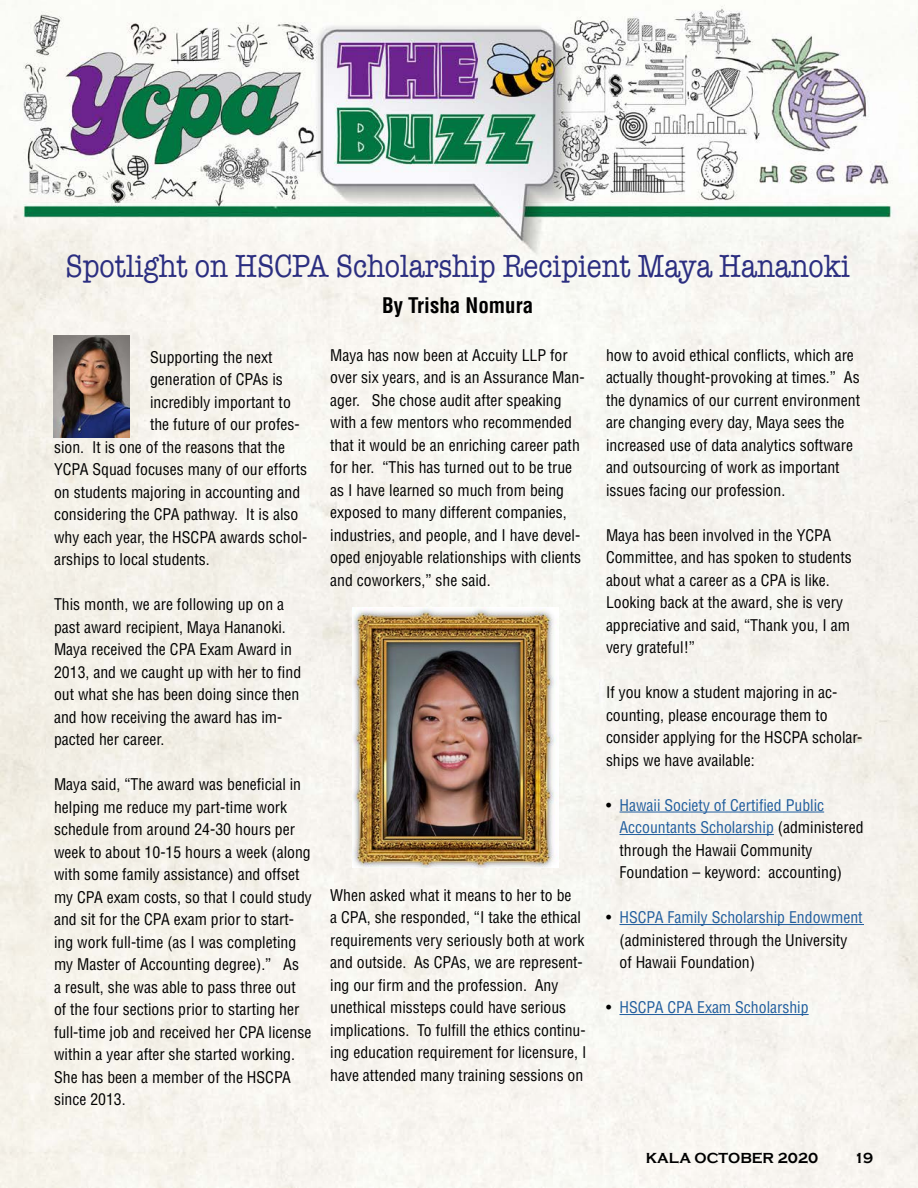
<style>
.page{position:relative;width:918px;height:1188px;background:#fff}
.page>*{position:absolute;margin:0;border:0;box-sizing:border-box;transform-origin:0 0}
.t1{font:33px "American Typewriter";color:#2b2e80;scale:.85 1}
.t2{font:700 condensed 21px "Helvetica";color:#000}
.t3{font:condensed 15.75px/22.5px "Helvetica";color:#000}
.t4{font:condensed 15.75px "Helvetica";color:#215e9e}
.t5{font:700 15px "Copperplate Gothic";color:#000;scale:.95 1}
.s1{color:#000}
</style>
<div class="page">
<img style="left:0;top:0;width:918px;height:1188px">
<hr style="left:620px;top:812px;width:204px;height:1px;background:#215e9e">
<hr style="left:620px;top:834px;width:154px;height:1px;background:#215e9e">
<hr style="left:620px;top:924px;width:244px;height:1px;background:#215e9e">
<hr style="left:620px;top:1014px;width:189px;height:1px;background:#215e9e">
<img style="left:54px;top:335px;width:76px;height:102px">
<img style="left:352px;top:607px;width:207px;height:261px">
<p class="t1" style="left:65px;top:241px;width:925px">Spotlight on HSCPA Scholarship Recipient Maya Hananoki</p>
<p class="t2" style="left:382px;top:293px;width:153px">By Trisha Nomura</p>
<p class="t3" style="left:150px;top:346px;width:124px">Supporting the next</p>
<p class="t3" style="left:150px;top:368px;width:134px">generation of CPAs is</p>
<p class="t3" style="left:150px;top:391px;width:142px">incredibly important to</p>
<p class="t3" style="left:54px;top:413px;width:255px;text-indent:96px">the future of our profes&shy;sion. It is one of the reasons that the YCPA Squad focuses many of our efforts on students majoring in accounting and considering the CPA pathway. It is also why each year, the HSCPA awards schol&shy;arships to local students.</p>
<p class="t3" style="left:54px;top:593px;width:249px">This month, we are following up on a past award recipient, Maya Hananoki.<br>Maya received the CPA Exam Award in 2013, and we caught up with her to find out what she has been doing since then and how receiving the award has im&shy;pacted her career.</p>
<p class="t3" style="left:54px;top:773px;width:259px">Maya said, “The award was beneficial in helping me reduce my part-time work schedule from around 24-30 hours per week to about 10-15 hours a week (along with some family assistance) and offset my CPA exam costs, so that I could study and sit for the CPA exam prior to start&shy;ing work full-time (as I was completing my Master of Accounting degree).” As<br>a result, she was able to pass three out of the four sections prior to starting her full-time job and received her CPA license within a year after she started working.<br>She has been a member of the HSCPA since 2013.</p>
<p class="t3" style="left:330px;top:343px;width:256px">Maya has now been at Accuity LLP for over six years, and is an Assurance Man&shy;ager. She chose audit after speaking with a few mentors who recommended that it would be an enriching career path for her. “This has turned out to be true as I have learned so much from being exposed to many different companies, industries, and people, and I have devel&shy;oped enjoyable relationships with clients and coworkers,” she said.</p>
<p class="t3" style="left:330px;top:883px;width:258px">When asked what it means to her to be<br>a CPA, she responded, “I take the ethical requirements very seriously both at work and outside. As CPAs, we are represent&shy;ing our firm and the profession. Any unethical missteps could have serious implications. To fulfill the ethics continu&shy;ing education requirement for licensure, I have attended many training sessions on</p>
<p class="t3" style="left:606px;top:343px;width:256px">how to avoid ethical conflicts, which are actually thought-provoking at times.” As the dynamics of our current environment are changing every day, Maya sees the increased use of data analytics software and outsourcing of work as important issues facing our profession.</p>
<p class="t3" style="left:606px;top:523px;width:247px">Maya has been involved in the YCPA<br>Committee, and has spoken to students about what a career as a CPA is like.<br>Looking back at the award, she is very appreciative and said, “Thank you, I am very grateful!”</p>
<p class="t3" style="left:606px;top:681px;width:258px">If you know a student majoring in ac&shy;counting, please encourage them to consider applying for the HSCPA scholar&shy;ships we have available:</p>
<p class="t4" style="left:606px;top:795px;width:220px"><span class="s1">•</span> Hawaii Society of Certified Public</p>
<p class="t4" style="left:620px;top:818px;width:246px">Accountants Scholarship <span class="s1">(administered</span></p>
<p class="t3" style="left:619px;top:838px;width:194px">through the Hawaii Community</p>
<p class="t3" style="left:619px;top:861px;width:224px">Foundation – keyword: accounting)</p>
<p class="t4" style="left:606px;top:908px;width:258px"><span class="s1">•</span> HSCPA Family Scholarship Endowment</p>
<p class="t3" style="left:619px;top:928px;width:229px">(administered through the University</p>
<p class="t3" style="left:619px;top:951px;width:137px">of Hawaii Foundation)</p>
<p class="t4" style="left:606px;top:998px;width:204px"><span class="s1">•</span> HSCPA CPA Exam Scholarship</p>
<p class="t5" style="left:646px;top:1149px;width:183px">KALA OCTOBER 2020</p>
<p class="t5" style="left:854px;top:1149px;width:22px">19</p>
</div>
